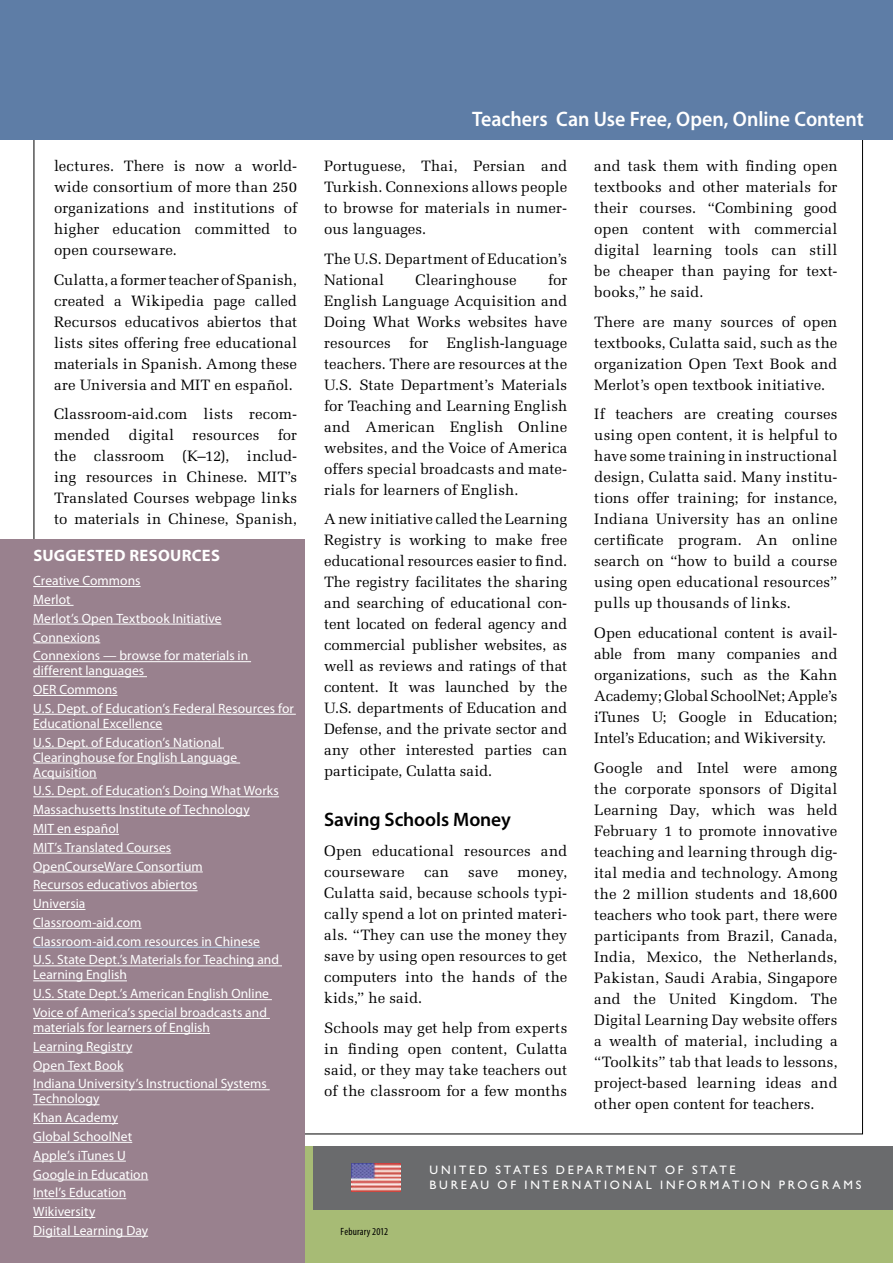
<style>
.page{position:relative;width:893px;height:1263px;background:#fff}
.page>*{position:absolute;margin:0;border:0;box-sizing:border-box;transform-origin:0 0}
.t1{font:600 21px "Myriad Pro";color:#fff;scale:.95 1}
.t2{font:600 19.5px "Myriad Pro";letter-spacing:-.005em;color:#000}
.t3{font:700 16.5px "Myriad Pro";letter-spacing:.02em;color:#fff}
.t4{font:15px/21px "Melior LT Std";letter-spacing:.01em;color:#000;text-align:justify}
.t5{font:13.5px/15px "Myriad Pro";letter-spacing:.005em;color:#fff}
.t6{font:12.3px/15.3px "Gill Sans Std";letter-spacing:.22em;color:#fff}
.t7{font:condensed 10.5px "Myriad Pro";letter-spacing:.015em;color:#000}
</style>
<div class="page">
<div style="left:0;top:0;width:893px;height:139px;background:#5e7da6"></div>
<div style="left:0;top:1146px;width:893px;height:117px;background:#a7bb75"></div>
<div style="left:313px;top:1146px;width:580px;height:63px;background:#6a6b6d"></div>
<div style="left:0;top:540px;width:305px;height:723px;background:#99818e"></div>
<hr style="left:33px;top:586px;width:108px;height:1px;background:#fff">
<hr style="left:33px;top:605px;width:41px;height:1px;background:#fff">
<hr style="left:33px;top:624px;width:189px;height:1px;background:#fff">
<hr style="left:33px;top:642px;width:67px;height:1px;background:#fff">
<hr style="left:33px;top:661px;width:218px;height:1px;background:#fff">
<hr style="left:33px;top:676px;width:114px;height:1px;background:#fff">
<hr style="left:33px;top:695px;width:85px;height:1px;background:#fff">
<hr style="left:33px;top:714px;width:263px;height:1px;background:#fff">
<hr style="left:33px;top:729px;width:129px;height:1px;background:#fff">
<hr style="left:33px;top:748px;width:191px;height:1px;background:#fff">
<hr style="left:33px;top:763px;width:207px;height:1px;background:#fff">
<hr style="left:33px;top:778px;width:64px;height:1px;background:#fff">
<hr style="left:33px;top:796px;width:246px;height:1px;background:#fff">
<hr style="left:33px;top:815px;width:217px;height:1px;background:#fff">
<hr style="left:33px;top:834px;width:86px;height:1px;background:#fff">
<hr style="left:33px;top:853px;width:138px;height:1px;background:#fff">
<hr style="left:33px;top:872px;width:170px;height:1px;background:#fff">
<hr style="left:33px;top:890px;width:165px;height:1px;background:#fff">
<hr style="left:33px;top:909px;width:52px;height:1px;background:#fff">
<hr style="left:33px;top:928px;width:109px;height:1px;background:#fff">
<hr style="left:33px;top:947px;width:227px;height:1px;background:#bcd5ef">
<hr style="left:33px;top:965px;width:249px;height:1px;background:#fff">
<hr style="left:33px;top:980px;width:94px;height:1px;background:#fff">
<hr style="left:33px;top:999px;width:239px;height:1px;background:#fff">
<hr style="left:33px;top:1018px;width:237px;height:1px;background:#fff">
<hr style="left:33px;top:1033px;width:177px;height:1px;background:#fff">
<hr style="left:33px;top:1052px;width:99px;height:1px;background:#fff">
<hr style="left:33px;top:1071px;width:90px;height:1px;background:#fff">
<hr style="left:33px;top:1089px;width:237px;height:1px;background:#fff">
<hr style="left:33px;top:1104px;width:67px;height:1px;background:#fff">
<hr style="left:33px;top:1123px;width:85px;height:1px;background:#fff">
<hr style="left:33px;top:1142px;width:99px;height:1px;background:#fff">
<hr style="left:33px;top:1161px;width:93px;height:1px;background:#fff">
<hr style="left:33px;top:1179px;width:115px;height:1px;background:#fff">
<hr style="left:33px;top:1198px;width:93px;height:1px;background:#fff">
<hr style="left:33px;top:1217px;width:62px;height:1px;background:#fff">
<hr style="left:33px;top:1236px;width:115px;height:1px;background:#fff">
<img style="left:351px;top:1164px;width:49px;height:28px">
<h1 class="t1" style="left:472px;top:107px;width:414px">Teachers Can Use Free, Open, Online Content</h1>
<p class="t4" style="left:54px;top:155px;width:245px">lectures. There is now a world&shy;wide consortium of more than 250 organizations and institutions of higher education committed to open courseware.</p>
<p class="t4" style="left:54px;top:269px;width:245px">Culatta, a former teacher of Spanish, created a Wikipedia page called Recursos educativos abiertos that lists sites offering free educational materials in Spanish. Among these are Universia and MIT en español.</p>
<p class="t4" style="left:54px;top:404px;width:245px">Classroom-aid.com lists recom&shy;mended digital resources for the classroom (K–12), includ&shy;ing resources in Chinese. MIT’s Translated Courses webpage links to materials in Chinese, Spanish,</p>
<p class="t3" style="left:33px;top:546px;width:188px">SUGGESTED RESOURCES</p>
<p class="t5" style="left:33px;top:573px;width:109px">Creative Commons</p>
<p class="t5" style="left:33px;top:592px;width:39px">Merlot</p>
<p class="t5" style="left:33px;top:611px;width:190px">Merlot’s Open Textbook Initiative</p>
<p class="t5" style="left:33px;top:630px;width:69px">Connexions</p>
<p class="t5" style="left:33px;top:648px;width:217px">Connexions — browse for materials in different languages</p>
<p class="t5" style="left:33px;top:682px;width:86px">OER Commons</p>
<p class="t5" style="left:33px;top:701px;width:262px">U.S. Dept. of Education’s Federal Resources for<br>Educational Excellence</p>
<p class="t5" style="left:33px;top:735px;width:206px">U.S. Dept. of Education’s National<br>Clearinghouse for English Language<br>Acquisition</p>
<p class="t5" style="left:33px;top:782px;width:247px;line-height:18.8px">U.S. Dept. of Education’s Doing What Works<br>Massachusetts Institute of Technology</p>
<p class="t5" style="left:33px;top:821px;width:87px">MIT en español</p>
<p class="t5" style="left:33px;top:840px;width:140px">MIT’s Translated Courses</p>
<p class="t5" style="left:33px;top:859px;width:171px">OpenCourseWare Consortium</p>
<p class="t5" style="left:33px;top:877px;width:166px">Recursos educativos abiertos</p>
<p class="t5" style="left:33px;top:896px;width:54px">Universia</p>
<p class="t5" style="left:33px;top:915px;width:110px">Classroom-aid.com</p>
<p class="t5" style="left:33px;top:934px;width:228px">Classroom-aid.com resources in Chinese</p>
<p class="t5" style="left:33px;top:953px;width:247px">U.S. State Dept.’s Materials for Teaching and<br>Learning English</p>
<p class="t5" style="left:33px;top:986px;width:237px">U.S. State Dept.’s American English Online</p>
<p class="t5" style="left:33px;top:1005px;width:235px">Voice of America’s special broadcasts and materials for learners of English</p>
<p class="t5" style="left:33px;top:1039px;width:101px">Learning Registry</p>
<p class="t5" style="left:33px;top:1058px;width:92px">Open Text Book</p>
<p class="t5" style="left:33px;top:1076px;width:235px">Indiana University’s Instructional Systems</p>
<p class="t5" style="left:33px;top:1091px;width:68px">Technology</p>
<p class="t5" style="left:33px;top:1110px;width:86px">Khan Academy</p>
<p class="t5" style="left:33px;top:1129px;width:101px">Global SchoolNet</p>
<p class="t5" style="left:33px;top:1148px;width:94px">Apple’s iTunes U</p>
<p class="t5" style="left:33px;top:1167px;width:117px">Google in Education</p>
<p class="t5" style="left:33px;top:1185px;width:95px">Intel’s Education</p>
<p class="t5" style="left:33px;top:1204px;width:64px">Wikiversity</p>
<p class="t5" style="left:33px;top:1223px;width:116px">Digital Learning Day</p>
<p class="t7" style="left:341px;top:1225px;width:49px">Feburary 2012</p>
<p class="t4" style="left:324px;top:155px;width:245px">Portuguese, Thai, Persian and Turkish. Connexions allows people to browse for materials in numer&shy;ous languages.</p>
<p class="t4" style="left:324px;top:248px;width:245px">The U.S. Department of Education’s<br>National</p>
<p class="t4" style="left:594px;top:155px;width:245px">and task them with finding open textbooks and other materials for their courses. “Combining good open content with commercial digital learning tools can still be cheaper than paying for text&shy;books,” he said.</p>
<p class="t4" style="left:594px;top:311px;width:245px">There are many sources of open textbooks, Culatta said, such as the organization Open Text Book and Merlot’s open textbook initiative.</p>
<p class="t4" style="left:594px;top:404px;width:245px">If teachers are creating courses using open content, it is helpful to have some training in instructional design, Culatta said. Many institu&shy;tions offer training; for instance, Indiana University has an online certificate program. An online search on “how to build a course using open educational resources” pulls up thousands of links.</p>
<p class="t4" style="left:594px;top:622px;width:245px">Open educational content is avail&shy;able from many companies and organizations, such as the Kahn Academy; Global SchoolNet; Apple’s iTunes U; Google in Education; Intel’s Education; and Wikiversity.</p>
<p class="t4" style="left:594px;top:757px;width:245px">Google and Intel were among the corporate sponsors of Digital Learning Day, which was held February 1 to promote innovative teaching and learning through dig&shy;ital media and technology. Among the 2 million students and 18,600 teachers who took part, there were participants from Brazil, Canada, India, Mexico, the Netherlands, Pakistan, Saudi Arabia, Singapore and the United Kingdom. The Digital Learning Day website offers a wealth of material, including a “Toolkits” tab that leads to lessons, project-based learning ideas and other open content for teachers.</p>
<p class="t4" style="left:324px;top:269px;width:245px;text-indent:224px">for English Language Acquisition and Doing What Works websites have resources for English-language teachers. There are resources at the U.S. State Department’s Materials for Teaching and Learning English and American English Online websites, and the Voice of America offers special broadcasts and mate&shy;rials for learners of English.</p>
<p class="t4" style="left:324px;top:509px;width:245px">A new initiative called the Learning Registry is working to make free educational resources easier to find.<br>The registry facilitates the sharing and searching of educational con&shy;tent located on federal agency and commercial publisher websites, as well as reviews and ratings of that content. It was launched by the U.S. departments of Education and Defense, and the private sector and any other interested parties can participate, Culatta said.</p>
<p class="t2" style="left:324px;top:809px;width:188px">Saving Schools Money</p>
<p class="t4" style="left:324px;top:840px;width:245px">Open educational resources and courseware</p>
<p class="t4" style="left:416px;top:269px;width:103px">Clearinghouse</p>
<p class="t4" style="left:324px;top:861px;width:245px;text-indent:193px">money, Culatta said, because schools typi&shy;cally spend a lot on printed materi&shy;als. “They can use the money they save by using open resources to get computers into the hands of the kids,” he said.</p>
<p class="t4" style="left:324px;top:1017px;width:245px">Schools may get help from experts in finding open content, Culatta said, or they may take teachers out of the classroom for a few months</p>
<p class="t4" style="left:424px;top:861px;width:26px">can</p>
<p class="t4" style="left:468px;top:861px;width:32px">save</p>
<p class="t6" style="left:429px;top:1162px;width:434px">UNITED STATES DEPARTMENT OF STATE<br>BUREAU OF INTERNATIONAL INFORMATION PROGRAMS</p>
</div>
